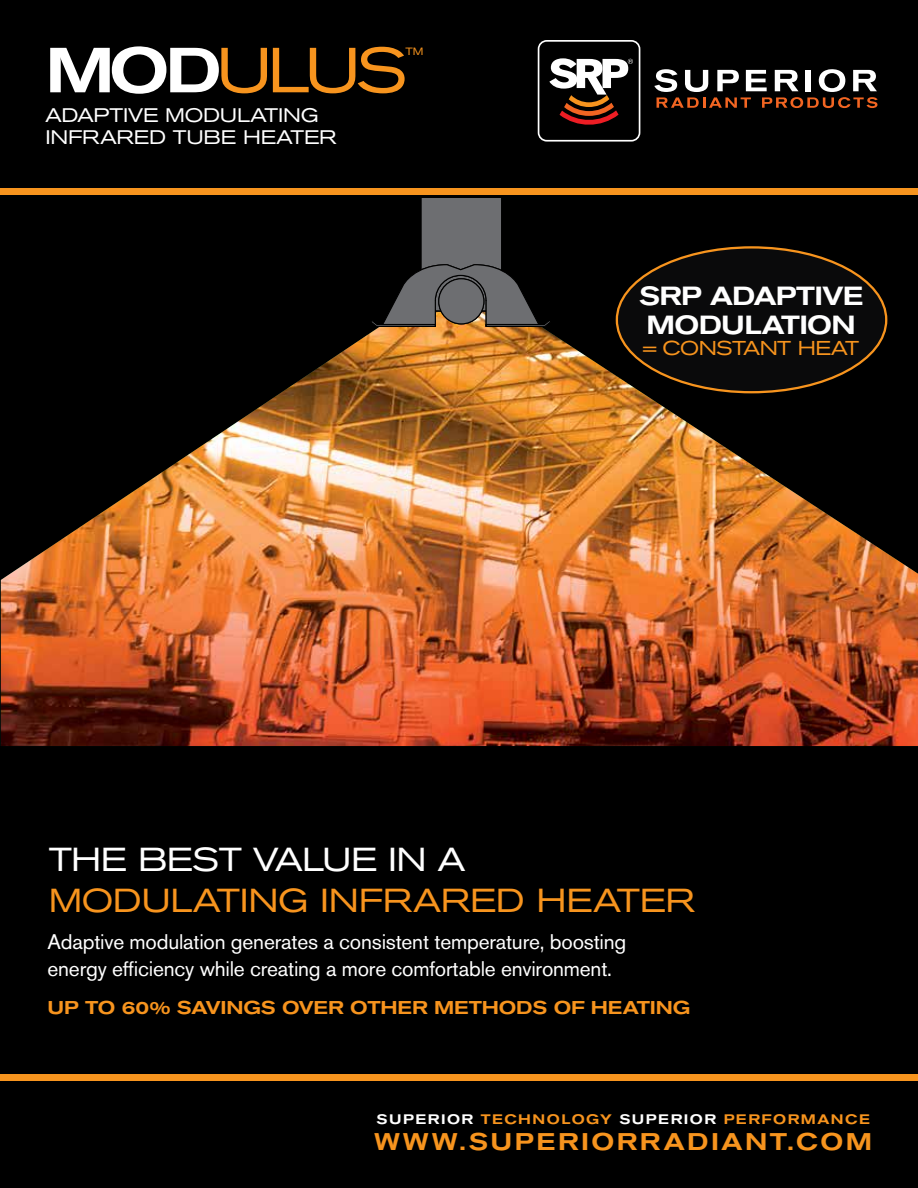
<style>
.page{position:relative;width:918px;height:1188px;background:#fff}
.page>*{position:absolute;margin:0;border:0;box-sizing:border-box;transform-origin:0 0}
.t1{font:expanded 63px "Akzidenz Grotesk BE";color:#f7941e}
.t2{font:expanded 33px "Akzidenz Grotesk BE";letter-spacing:-.01em;color:#f7941e}
.t3{font:expanded 33px "Akzidenz Grotesk BE";letter-spacing:-.02em;color:#fff}
.t4{font:500 expanded 26.1px/28.2px "Akzidenz Grotesk BE";letter-spacing:-.03em;color:#fff}
.t5{font:500 expanded 24px "Akzidenz Grotesk BE";letter-spacing:.105em;color:#f7941e}
.t6{font:21px/27px "Akzidenz Grotesk BE";letter-spacing:-.01em;color:#fff}
.t7{font:expanded 19.95px "Akzidenz Grotesk BE";letter-spacing:-.03em;color:#f7941e}
.t8{font:expanded 19.5px/22.5px "Akzidenz Grotesk BE";letter-spacing:-.01em;color:#fff}
.t9{font:500 expanded 18.3px "Akzidenz Grotesk BE";letter-spacing:-.01em;color:#f7941e}
.t10{font:500 expanded 13.65px "Akzidenz Grotesk BE";letter-spacing:.105em;color:#f7941e}
.t11{font:expanded 10.5px "Akzidenz Grotesk BE";color:#f7941e}
.s1{font-weight:500;color:#fff}
.s2{color:#fff}
</style>
<div class="page">
<div style="left:0;top:129px;width:918px;height:977px;background:#000"></div>
<div style="left:0;top:1077px;width:918px;height:111px;background:#000"></div>
<div style="left:0;top:0;width:918px;height:192px;background:#000"></div>
<div style="left:0;top:189px;width:918px;height:6px;background:#f7941e"></div>
<div style="left:0;top:1074px;width:918px;height:7px;background:#f7941e"></div>
<img style="left:1px;top:303px;width:917px;height:443px">
<div style="left:421px;top:197px;width:81px;height:114px;background:#6d6e71"></div>
<div style="left:420px;top:197px;width:82px;height:115px;border:1px solid #000"></div>
<svg style="left:369px;top:264px;width:183px;height:63px"></svg>
<svg style="left:654px;top:69px;width:224px;height:39px"></svg>
<svg style="left:538px;top:40px;width:102px;height:102px"></svg>
<div style="left:539px;top:42px;width:100px;height:98px;background:#000;border-radius:7px"></div>
<svg style="left:549px;top:58px;width:84px;height:67px"></svg>
<div style="left:617px;top:247px;width:269px;height:145px;background:#0a0a0b;border-radius:50%"></div>
<h1 class="t1" style="left:45px;top:34px;width:364px"><span class="s1">MOD</span>ULUS</h1>
<p class="t11" style="left:405px;top:45px;width:20px">TM</p>
<p class="t8" style="left:45px;top:104px;width:293px">ADAPTIVE MODULATING<br>INFRARED TUBE HEATER</p>
<p class="t4" style="left:639px;top:283px;width:226px">SRP ADAPTIVE<br>MODULATION</p>
<p class="t7" style="left:643px;top:337px;width:218px">= CONSTANT HEAT</p>
<h2 class="t3" style="left:49px;top:841px;width:418px">THE BEST VALUE IN A</h2>
<h2 class="t2" style="left:49px;top:881px;width:648px">MODULATING INFRARED HEATER</h2>
<p class="t6" style="left:48px;top:928px;width:580px">Adaptive modulation generates a consistent temperature, boosting energy efficiency while creating a more comfortable environment.</p>
<p class="t9" style="left:48px;top:997px;width:644px">UP TO 60% SAVINGS OVER OTHER METHODS OF HEATING</p>
<p class="t10" style="left:377px;top:1111px;width:495px"><span class="s2">SUPERIOR</span> TECHNOLOGY <span class="s2">SUPERIOR</span> PERFORMANCE</p>
<p class="t5" style="left:374px;top:1128px;width:499px">WWW.SUPERIORRADIANT.COM</p>
</div>
